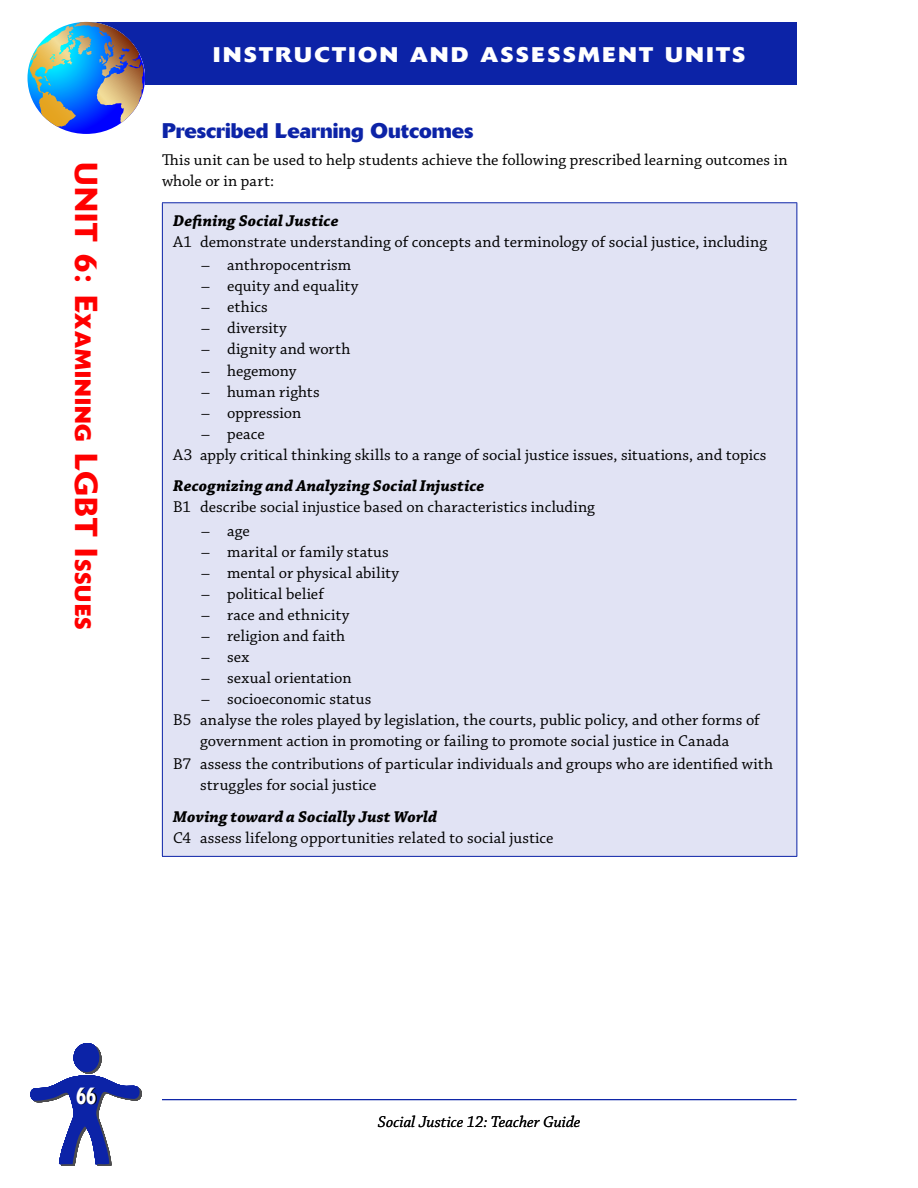
<style>
.page{position:relative;width:918px;height:1188px;background:#fff}
.page>*{position:absolute;margin:0;border:0;box-sizing:border-box;transform-origin:0 0}
.t1{font:500 24px "Delta";color:#fff;scale:.7 1}
.t2{font:700 22.05px "Delta";letter-spacing:.055em;color:#f00}
.t3{font:700 21px "Delta";letter-spacing:.1em;color:#fff;scale:1.1 1}
.t4{font:700 21px "Delta";letter-spacing:.005em;color:#0c23a7}
.t5{font:16.5px/21px "Chaparral Pro";letter-spacing:.005em;color:#000}
.t6{font:italic 16.5px "Chaparral Pro";color:#000}
.s1{font-weight:500;font-size:31.5px}
.s2{font-weight:700;font-style:italic}
.s3{font-family:"Adobe Jenson Pro"}
</style>
<div class="page">
<div style="left:84px;top:22px;width:712px;height:62px;background:#0c23a7"></div>
<div style="left:162px;top:203px;width:635px;height:653px;background:#e1e3f4"></div>
<hr style="left:162px;top:203px;width:1px;height:653px;background:#0c23a7">
<hr style="left:162px;top:202px;width:635px;height:1px;background:#0c23a7">
<hr style="left:796px;top:203px;width:1px;height:653px;background:#0c23a7">
<hr style="left:162px;top:856px;width:635px;height:1px;background:#0c23a7">
<img style="left:27px;top:22px;width:118px;height:112px">
<svg style="left:30px;top:1043px;width:112px;height:123px"></svg>
<svg style="left:77px;top:1088px;width:20px;height:17px"></svg>
<hr style="left:162px;top:1099px;width:634px;height:1px;background:#0c23a7">
<p class="t2" style="left:96px;top:162px;width:469px;rotate:90deg"><span class="s1">Unit 6:</span> <span class="s1">E</span>xamining <span class="s1">LGBT I</span>ssues</p>
<p class="t3" style="left:213px;top:42px;width:25px">INST</p>
<p class="t3" style="left:275px;top:42px;width:52px">RUCTION</p>
<p class="t3" style="left:410px;top:42px;width:99px">AN D ASSESSMENT</p>
<p class="t3" style="left:665px;top:42px;width:16px">UNITS</p>
<p class="t3" style="left:501px;top:42px;width:17px">SSESSSESSSESSSES</p>
<p class="t4" style="left:162px;top:118px;width:313px">PRESCRIBED LEARNING OUTCOMES</p>
<p class="t5" style="left:162px;top:150px;width:627px">This unit can be used to help students achieve the following prescribed learning outcomes in whole or in part:</p>
<p class="t5" style="left:173px;top:211px;width:595px"><span class="s2">Defining Social Justice<br></span>A1 demonstrate understanding of concepts and terminology of social justice, including</p>
<p class="t5" style="left:200px;top:255px;width:153px"><span class="s3">−</span> anthropocentrism</p>
<p class="t5" style="left:200px;top:276px;width:160px"><span class="s3">−</span> equity and equality</p>
<p class="t5" style="left:200px;top:297px;width:69px"><span class="s3">−</span> ethics</p>
<p class="t5" style="left:200px;top:318px;width:88px"><span class="s3">−</span> diversity</p>
<p class="t5" style="left:200px;top:339px;width:152px"><span class="s3">−</span> dignity and worth</p>
<p class="t5" style="left:200px;top:360px;width:98px"><span class="s3">−</span> hegemony</p>
<p class="t5" style="left:200px;top:381px;width:121px"><span class="s3">−</span> human rights</p>
<p class="t5" style="left:200px;top:402px;width:103px"><span class="s3">−</span> oppression</p>
<p class="t5" style="left:200px;top:423px;width:66px"><span class="s3">−</span> peace</p>
<p class="t5" style="left:173px;top:444px;width:595px">A3 apply critical thinking skills to a range of social justice issues, situations, and topics</p>
<p class="t5" style="left:173px;top:476px;width:423px"><span class="s2">Recognizing and Analyzing Social Injustice<br></span>B1 describe social injustice based on characteristics including</p>
<p class="t5" style="left:200px;top:521px;width:51px"><span class="s3">−</span> age</p>
<p class="t5" style="left:200px;top:542px;width:190px"><span class="s3">−</span> marital or family status</p>
<p class="t5" style="left:200px;top:563px;width:201px"><span class="s3">−</span> mental or physical ability</p>
<p class="t5" style="left:200px;top:584px;width:125px"><span class="s3">−</span> political belief</p>
<p class="t5" style="left:200px;top:605px;width:151px"><span class="s3">−</span> race and ethnicity</p>
<p class="t5" style="left:200px;top:626px;width:147px"><span class="s3">−</span> religion and faith</p>
<p class="t5" style="left:200px;top:647px;width:51px"><span class="s3">−</span> sex</p>
<p class="t5" style="left:200px;top:668px;width:153px"><span class="s3">−</span> sexual orientation</p>
<p class="t5" style="left:200px;top:689px;width:173px"><span class="s3">−</span> socioeconomic status</p>
<p class="t5" style="left:173px;top:710px;width:588px">B5 analyse the roles played by legislation, the courts, public policy, and other forms of</p>
<p class="t5" style="left:200px;top:731px;width:531px">government action in promoting or failing to promote social justice in Canada</p>
<p class="t5" style="left:200px;top:754px;width:574px;text-indent:-27px">B7 assess the contributions of particular individuals and groups who are identified with struggles for social justice</p>
<p class="t5" style="left:173px;top:807px;width:382px"><span class="s2">Moving toward a Socially Just World<br></span>C4 assess lifelong opportunities related to social justice</p>
<p class="t1" style="left:76px;top:1081px;width:31px">66</p>
<p class="t6" style="left:378px;top:1113px;width:204px">Social Justice 12: Teacher Guide</p>
</div>
